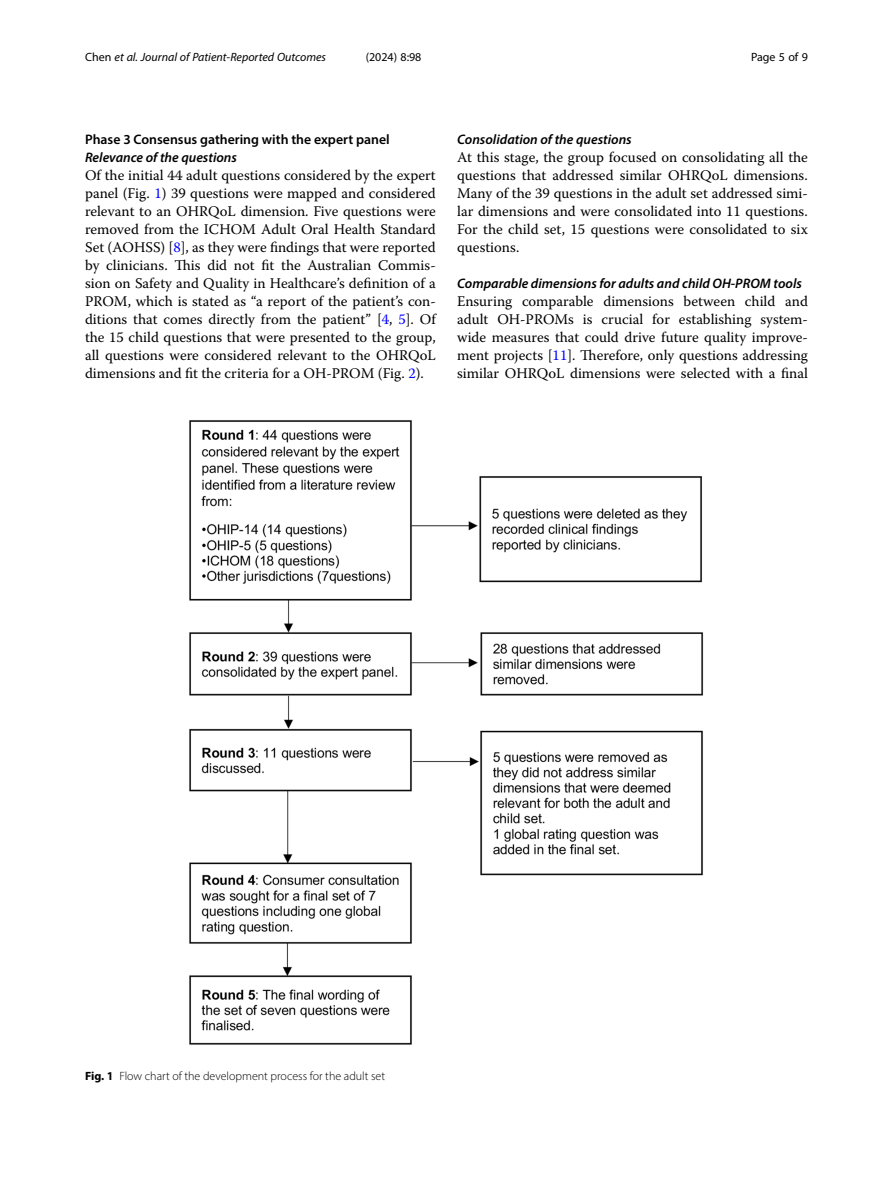
<style>
.page{position:relative;width:893px;height:1191px;background:#fff}
.page>*{position:absolute;margin:0;border:0;box-sizing:border-box;transform-origin:0 0}
.Body_Text{font:14.7px/18px "Warnock Pro";color:#000;text-align:justify}
.Head_3{font:italic 600 13.8px "Myriad Pro";color:#000}
.Head_2{font:600 13.8px "Myriad Pro";color:#000}
.Head_3_after_2{font:italic 600 13.8px "Myriad Pro";color:#000}
.Figure_Caption{font:300 12px "Myriad Pro";color:#000}
.t1{font:italic 12px "Myriad Pro";color:#000}
.t2{font:12px "Myriad Pro";color:#000}
.s1{font-style:normal}
.s2{color:#00f}
.s3{font-weight:700}
</style>
<div class="page">
<img style="left:189px;top:420px;width:515px;height:625px">
<p class="t1" style="left:85px;top:50px;width:242px"><span class="s1">Chen</span> et al. Journal of Patient-Reported Outcomes</p>
<p class="t2" style="left:366px;top:50px;width:57px">(2024) 8:98</p>
<p class="t2" style="left:751px;top:50px;width:58px">Page 5 of 9</p>
<p class="Head_2" style="left:85px;top:131px;width:306px">Phase 3 Consensus gathering with the expert panel</p>
<p class="Head_3_after_2" style="left:85px;top:149px;width:154px">Relevance of the questions</p>
<p class="Body_Text" style="left:85px;top:166px;width:352px">Of the initial 44 adult questions considered by the expert panel (Fig. <span class="s2">1</span>) 39 questions were mapped and considered relevant to an OHRQoL dimension. Five questions were removed from the ICHOM Adult Oral Health Standard Set (AOHSS) [<span class="s2">8</span>], as they were findings that were reported by clinicians. This did not fit the Australian Commis&shy;sion on Safety and Quality in Healthcare’s definition of a PROM, which is stated as “a report of the patient’s con&shy;ditions that comes directly from the patient” [<span class="s2">4</span>, <span class="s2">5</span>]. Of the 15 child questions that were presented to the group, all questions were considered relevant to the OHRQoL dimensions and fit the criteria for a OH-PROM (Fig. <span class="s2">2</span>).</p>
<p class="Head_3" style="left:457px;top:131px;width:176px">Consolidation of the questions</p>
<p class="Body_Text" style="left:457px;top:148px;width:352px">At this stage, the group focused on consolidating all the questions that addressed similar OHRQoL dimensions.<br>Many of the 39 questions in the adult set addressed simi&shy;lar dimensions and were consolidated into 11 questions.<br>For the child set, 15 questions were consolidated to six questions.</p>
<p class="Head_3" style="left:457px;top:275px;width:346px">Comparable dimensions for adults and child OH-PROM tools</p>
<p class="Body_Text" style="left:457px;top:292px;width:352px">Ensuring comparable dimensions between child and adult OH-PROMs is crucial for establishing system&shy;wide measures that could drive future quality improve&shy;ment projects [<span class="s2">11</span>]. Therefore, only questions addressing similar OHRQoL dimensions were selected with a final</p>
<p class="Figure_Caption" style="left:85px;top:1068px;width:302px"><span class="s3">Fig. 1</span> Flow chart of the development process for the adult set</p>
</div>
